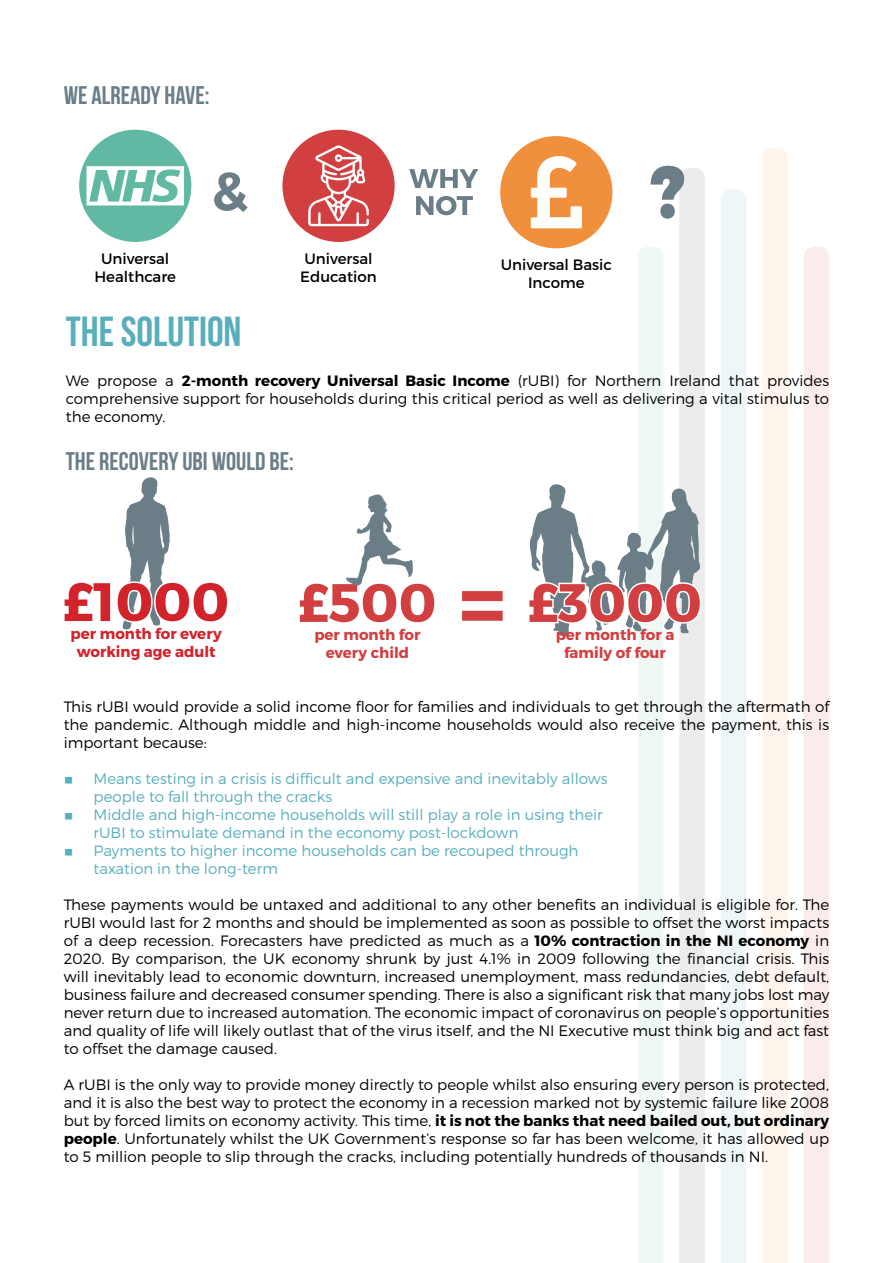
<style>
.page{position:relative;width:893px;height:1263px;background:#fff}
.page>*{position:absolute;margin:0;border:0;box-sizing:border-box;transform-origin:0 0}
.t1{font:700 54px "Montserrat";color:#d13f40}
.t2{font:700 54px "Montserrat";color:#d2232a}
.t3{font:700 42px "Bebas Neue";color:#59aebb}
.t4{font:700 25.5px "Bebas Neue";color:#6b7d87}
.t5{font:300 15px/18px "Montserrat";color:#000;text-align:justify}
.t6{font:300 15px/18px "Montserrat";color:#59aebb}
.t7{font:15px/18px "Montserrat";color:#000;text-align:center}
.t8{font:700 15px/18px "Montserrat";color:#d13f40;text-align:center}
.t9{font:700 15px/18px "Montserrat";color:#d2232a;text-align:center}
.t10{font:15px "Montserrat Alternates";color:#59aebb}
.s1{font-weight:700}
</style>
<div class="page">
<div style="left:804px;top:247px;width:25px;height:1016px;background:#faecec"></div>
<div style="left:762px;top:148px;width:26px;height:1115px;background:#fdf4eb"></div>
<div style="left:721px;top:189px;width:25px;height:1074px;background:#eef7f8"></div>
<div style="left:79px;top:130px;width:112px;height:112px;background:#61b8a3;border-radius:50%"></div>
<svg style="left:86px;top:166px;width:98px;height:39px"></svg>
<div style="left:282px;top:130px;width:113px;height:112px;background:#d13f40;border-radius:50%"></div>
<svg style="left:308px;top:145px;width:61px;height:81px"></svg>
<div style="left:500px;top:136px;width:112px;height:112px;background:#f1903c;border-radius:50%"></div>
<svg style="left:214px;top:172px;width:34px;height:40px"></svg>
<svg style="left:416px;top:196px;width:57px;height:19px"></svg>
<svg style="left:409px;top:169px;width:69px;height:19px"></svg>
<svg style="left:122px;top:477px;width:48px;height:152px"></svg>
<svg style="left:346px;top:494px;width:67px;height:92px"></svg>
<svg style="left:526px;top:156px;width:179px;height:1107px"></svg>
<svg style="left:462px;top:591px;width:41px;height:30px"></svg>
<h3 class="t4" style="left:64px;top:81px;width:147px">WE ALREADY HAVE:</h3>
<p class="t7" style="left:94px;top:249px;width:83px">Universal<br>Healthcare</p>
<p class="t7" style="left:300px;top:249px;width:78px;text-align:left">Universal<br>Education</p>
<p class="t7" style="left:501px;top:256px;width:113px">Universal Basic<br>Income</p>
<h2 class="t3" style="left:66px;top:309px;width:177px">THE SOLUTION</h2>
<p class="t5" style="left:66px;top:371px;width:765px">We propose a <span class="s1">2-month recovery Universal Basic Income</span> (rUBI) for Northern Ireland that provides comprehensive support for households during this critical period as well as delivering a vital stimulus to the economy.</p>
<h3 class="t4" style="left:66px;top:448px;width:229px">THE RECOVERY UBI WOULD BE:</h3>
<h1 class="t2" style="left:63px;top:568px;width:168px">£1000</h1>
<p class="t9" style="left:71px;top:625px;width:153px">per month for every working age adult</p>
<h1 class="t1" style="left:298px;top:569px;width:140px">£500</h1>
<p class="t8" style="left:314px;top:626px;width:108px">per month for every child</p>
<p class="t5" style="left:64px;top:697px;width:767px">This rUBI would provide a solid income floor for families and individuals to get through the aftermath of the pandemic. Although middle and high-income households would also receive the payment, this is important because:</p>
<p class="t10" style="left:64px;top:770px;width:11px">◊</p>
<p class="t6" style="left:94px;top:769px;width:516px">Means testing in a crisis is difficult and expensive and inevitably allows people to fall through the cracks</p>
<p class="t10" style="left:64px;top:806px;width:11px">◊</p>
<p class="t6" style="left:94px;top:805px;width:511px">Middle and high-income households will still play a role in using their rUBI to stimulate demand in the economy post-lockdown</p>
<p class="t10" style="left:64px;top:842px;width:11px">◊</p>
<p class="t6" style="left:94px;top:841px;width:486px">Payments to higher income households can be recouped through taxation in the long-term</p>
<p class="t5" style="left:64px;top:895px;width:767px">These payments would be untaxed and additional to any other benefits an individual is eligible for. The rUBI would last for 2 months and should be implemented as soon as possible to offset the worst impacts of a deep recession. Forecasters have predicted as much as a <span class="s1">10% contraction in the NI economy</span> in 2020. By comparison, the UK economy shrunk by just 4.1% in 2009 following the financial crisis. This will inevitably lead to economic downturn, increased unemployment, mass redundancies, debt default, business failure and decreased consumer spending. There is also a significant risk that many jobs lost may never return due to increased automation. The economic impact of coronavirus on people’s opportunities and quality of life will likely outlast that of the virus itself, and the NI Executive must think big and act fast to offset the damage caused.</p>
<p class="t5" style="left:64px;top:1075px;width:767px">A rUBI is the only way to provide money directly to people whilst also ensuring every person is protected, and it is also the best way to protect the economy in a recession marked not by systemic failure like 2008 but by forced limits on economy activity. This time, <span class="s1">it is not the banks that need bailed out, but ordinary people</span>. Unfortunately whilst the UK Government’s response so far has been welcome, it has allowed up to 5 million people to slip through the cracks, including potentially hundreds of thousands in NI.</p>
<h1 class="t1" style="left:528px;top:569px;width:176px">£3000</h1>
<p class="t8" style="left:556px;top:626px;width:120px">per month for a family of four</p>
</div>
